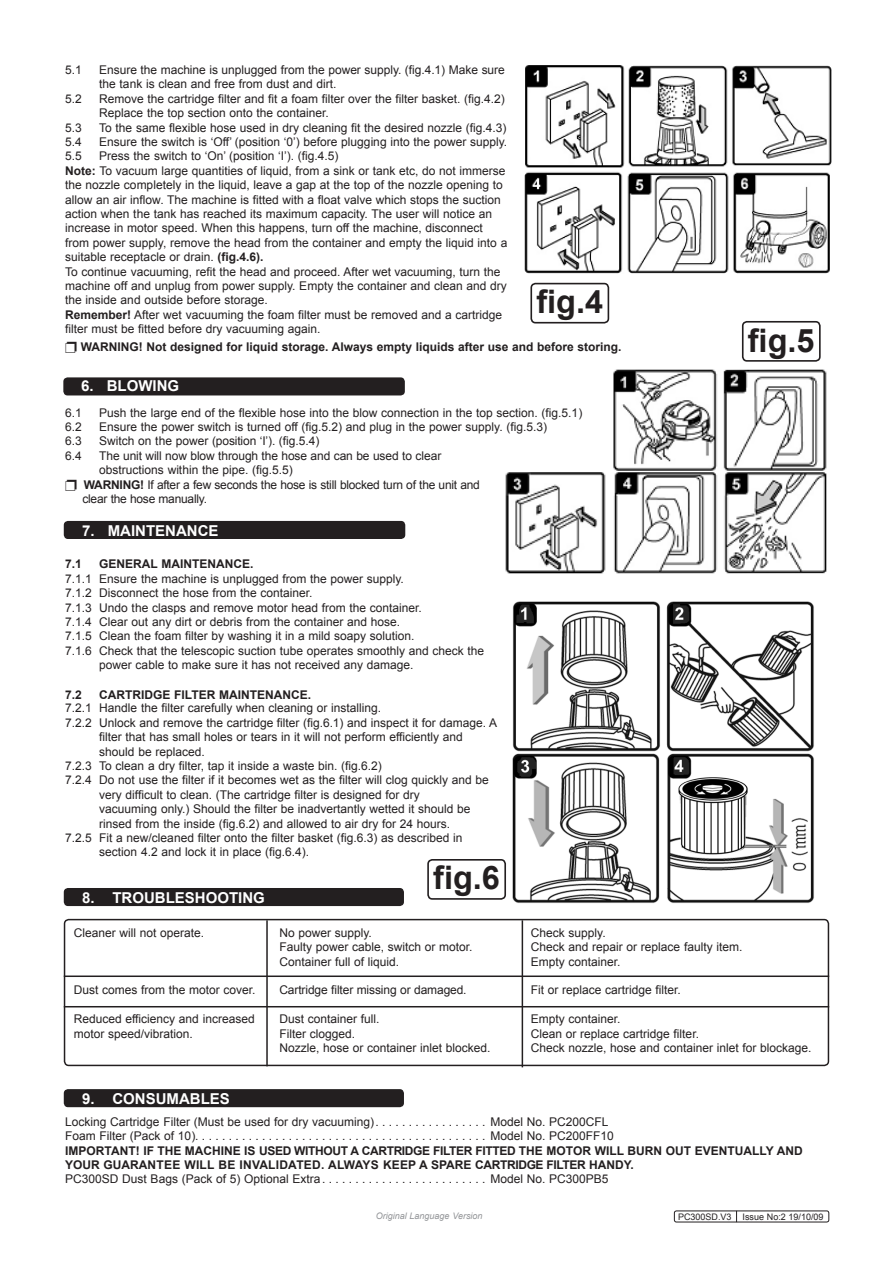
<style>
.page{position:relative;width:893px;height:1263px;background:#fff}
.page>*{position:absolute;margin:0;border:0;box-sizing:border-box;transform-origin:0 0}
.t1{font:700 32.4px "Arial";color:#231f20}
.Chapter_Header{font:700 15px "Arial";color:#fff}
.t2{font:12px/14.4px "Arial";color:#231f20}
.t3{font:700 12px "Arial";color:#231f20}
.t4{font:12px/14.4px "Arial";letter-spacing:-.02em;color:#231f20}
.t5{font:9px "Arial";color:#231f20}
.t6{font:italic 9px "Arial";color:#939598}
.s1{font-weight:700}
</style>
<div class="page">
<div style="left:674px;top:1210px;width:155px;height:12px;border:1px solid #231f20;border-radius:2px"></div>
<div style="left:63px;top:377px;width:342px;height:18px;background:#231f20;border-radius:4px"></div>
<div style="left:64px;top:521px;width:341px;height:18px;background:#231f20;border-radius:4px"></div>
<div style="left:64px;top:888px;width:340px;height:18px;background:#231f20;border-radius:4px"></div>
<div style="left:64px;top:919px;width:765px;height:147px;border:2px solid #231f20;border-radius:4px"></div>
<hr style="left:266px;top:920px;width:2px;height:146px;background:#231f20">
<hr style="left:522px;top:920px;width:1px;height:147px;background:#231f20">
<hr style="left:64px;top:975px;width:765px;height:2px;background:#231f20">
<hr style="left:64px;top:1006px;width:765px;height:1px;background:#231f20">
<div style="left:64px;top:1089px;width:340px;height:18px;background:#231f20;border-radius:4px"></div>
<img style="left:524px;top:65px;width:308px;height:208px">
<img style="left:512px;top:601px;width:302px;height:302px">
<div style="left:530px;top:283px;width:79px;height:40px;border:2px solid #231f20;border-radius:4px"></div>
<div style="left:742px;top:321px;width:79px;height:41px;border:2px solid #231f20;border-radius:4px"></div>
<div style="left:427px;top:859px;width:79px;height:41px;border:2px solid #231f20;border-radius:4px"></div>
<svg style="left:505px;top:369px;width:322px;height:205px"></svg>
<p class="t2" style="left:99px;top:63px;width:407px;text-indent:-34px">5.1 Ensure the machine is unplugged from the power supply. (fig.4.1) Make sure the tank is clean and free from dust and dirt.</p>
<p class="t2" style="left:65px;top:92px;width:441px">5.2 Remove the cartridge filter and fit a foam filter over the filter basket. (fig.4.2)<br>R</p>
<p class="t2" style="left:108px;top:106px;width:222px">eplace the top section onto the container.</p>
<p class="t2" style="left:65px;top:120px;width:443px">5.3 To the same flexible hose used in dry cleaning fit the desired nozzle (fig.4.3)</p>
<p class="t2" style="left:65px;top:135px;width:443px">5.4 Ensure the switch is ‘Off’ (position ‘0’) before plugging into the power supply.</p>
<p class="t2" style="left:65px;top:149px;width:18px">5.5</p>
<p class="t2" style="left:99px;top:149px;width:241px">Press the switch to ‘On’ (position ‘I’). (fig.4.5)</p>
<p class="t2" style="left:65px;top:164px;width:444px"><span class="s1">Note:</span> To vacuum large quantities of liquid, from a sink or tank etc, do not immerse the nozzle completely in the liquid, leave a gap at the top of the nozzle opening to allow an air inflow. The machine is fitted with a float valve which stops the suction action when the tank has reached its maximum capacity. The user will notice an increase in motor speed. When this happens, turn off the machine, disconnect from power supply, remove the head from the container and empty the liquid into a suitable receptacle or drain. <span class="s1">(fig.4.6).</span></p>
<p class="t2" style="left:65px;top:264px;width:443px">To continue vacuuming, refit the head and proceed. After wet vacuuming, turn the machine off and unplug from power supply. Empty the container and clean and dry the inside and outside before storage.</p>
<p class="t2" style="left:65px;top:308px;width:438px"><span class="s1">Remember!</span> After wet vacuuming the foam filter must be removed and a cartridge</p>
<p class="t2" style="left:65px;top:322px;width:257px">filter must be fitted before dry vacuuming again.</p>
<p class="t3" style="left:81px;top:338px;width:542px">WARNING! Not designed for liquid storage. Always empty liquids after use and before storing.</p>
<p class="Chapter_Header" style="left:81px;top:376px;width:25px">6. blowing</p>
<p class="t2" style="left:65px;top:405px;width:18px">6.1</p>
<p class="t2" style="left:99px;top:405px;width:484px">Push the large end of the flexible hose into the blow connection in the top section. (fig.5.1)</p>
<p class="t2" style="left:65px;top:420px;width:483px">6.2 Ensure the power switch is turned off (fig.5.2) and plug in the power supply. (fig.5.3)</p>
<p class="t2" style="left:65px;top:434px;width:18px">6.3</p>
<p class="t2" style="left:99px;top:434px;width:222px">Switch on the power (position ‘I’). (fig.5.4)</p>
<p class="t2" style="left:99px;top:448px;width:344px;text-indent:-34px">6.4 The unit will now blow through the hose and can be used to clear obstructions within the pipe. (fig.5.5)</p>
<p class="t4" style="left:82px;top:477px;width:399px"><span class="s1">WARNING!</span> If after a few seconds the hose is still blocked turn of the unit and clear the hose manually.</p>
<p class="Chapter_Header" style="left:82px;top:520px;width:48px">7. maint</p>
<p class="Chapter_Header" style="left:155px;top:520px;width:22px">enan</p>
<p class="Chapter_Header" style="left:198px;top:520px;width:22px">ce</p>
<p class="t3" style="left:65px;top:556px;width:18px">7.1</p>
<p class="t3" style="left:99px;top:556px;width:156px">GENERAL MAINTENANCE.</p>
<p class="t2" style="left:65px;top:571px;width:340px">7.1.1 Ensure the machine is unplugged from the power supply.</p>
<p class="t2" style="left:65px;top:586px;width:249px">7.1.2 Disconnect the hose from the container.</p>
<p class="t2" style="left:65px;top:600px;width:358px">7.1.3 U ndo the clasps and remove motor head from the container.</p>
<p class="t2" style="left:65px;top:615px;width:336px">7.1.4 Clear out any dirt or debris from the container and hose.</p>
<p class="t2" style="left:65px;top:629px;width:351px">7.1.5 Clean the foam filter by washing it in a mild soapy solution.</p>
<p class="t2" style="left:99px;top:643px;width:386px;text-indent:-34px">7.1.6 Check that the telescopic suction tube operates smoothly and check the power cable to make sure it has not received any damage.</p>
<p class="t3" style="left:65px;top:687px;width:247px">7.2 CARTRIDGE FILTER MAINTENANCE.</p>
<p class="t2" style="left:65px;top:701px;width:317px">7.2.1 Handle the filter carefully when cleaning or installing.</p>
<p class="t2" style="left:99px;top:715px;width:399px;text-indent:-34px">7.2.2 U nlock and remove the cartridge filter (fig.6.1) and inspect it for damage. A filter that has small holes or tears in it will not perform efficiently and should be replaced.</p>
<p class="t2" style="left:65px;top:759px;width:318px">7.2.3 To clean a dry filter, tap it inside a waste bin. (fig.6.2)</p>
<p class="t2" style="left:99px;top:773px;width:391px;text-indent:-34px">7.2.4 Do not use the filter if it becomes wet as the filter will clog quickly and be very difficult to clean. (The cartridge filter is designed for dry<br>vacuuming only.) Should the filter be inadvertantly wetted it should be rinsed from the inside (fig.6.2) and allowed to air dry for 24 hours.</p>
<p class="t2" style="left:99px;top:831px;width:365px;text-indent:-34px">7.2.5 Fit a new/cleaned filter onto the filter basket (fig.6.3) as described in section 4.2 and lock it in place (fig.6.4).</p>
<p class="Chapter_Header" style="left:82px;top:887px;width:184px">8. TROUBLESHOOTING</p>
<p class="t2" style="left:74px;top:925px;width:132px">Cleaner will not operate.</p>
<p class="t1" style="left:536px;top:280px;width:68px">fig.4</p>
<p class="t1" style="left:748px;top:320px;width:68px">fig.5</p>
<p class="t1" style="left:433px;top:856px;width:68px">fig.6</p>
<p class="t2" style="left:531px;top:925px;width:76px">Check supply.</p>
<p class="t2" style="left:531px;top:940px;width:213px">Check and repair or replace faulty item.</p>
<p class="t2" style="left:531px;top:954px;width:91px">Empty container.</p>
<p class="t2" style="left:531px;top:983px;width:152px">Fit or replace cartridge filter.</p>
<p class="t2" style="left:531px;top:1012px;width:91px">Empty container.</p>
<p class="t2" style="left:531px;top:1026px;width:170px">Clean or replace cartridge filter.</p>
<p class="t2" style="left:531px;top:1041px;width:282px">Check nozzle, hose and container inlet for blockage.</p>
<p class="t2" style="left:279px;top:925px;width:94px">No power supply.</p>
<p class="t2" style="left:279px;top:940px;width:195px">Faulty power cable, switch or motor.</p>
<p class="t2" style="left:279px;top:954px;width:121px">Container full of liquid.</p>
<p class="t2" style="left:279px;top:983px;width:189px">Cartridge filter missing or damaged.</p>
<p class="t2" style="left:279px;top:1012px;width:102px">Dust container full.</p>
<p class="t2" style="left:279px;top:1026px;width:77px">Filter clogged.</p>
<p class="t2" style="left:279px;top:1041px;width:213px">Nozzle, hose or container inlet blocked.</p>
<p class="t2" style="left:74px;top:983px;width:183px">Dust comes from the motor cover.</p>
<p class="t2" style="left:74px;top:1012px;width:182px">Reduced efficiency and increased</p>
<p class="t2" style="left:74px;top:1026px;width:121px">motor speed/vibration.</p>
<p class="Chapter_Header" style="left:82px;top:1089px;width:149px">9. CONSUMABLES</p>
<p class="t2" style="left:65px;top:1114px;width:315px">Locking Cartridge Filter (Must be used for dry vacuuming) .................</p>
<p class="t2" style="left:490px;top:1114px;width:112px">Model No. PC200CFL</p>
<p class="t2" style="left:65px;top:1129px;width:135px">Foam Filter (Pack of 10) ............................................</p>
<p class="t2" style="left:490px;top:1129px;width:125px">Model No. PC200FF 10</p>
<p class="t3" style="left:65px;top:1142px;width:639px">IMPORTANT! IF THEMACHINE IS USED WITHOUT A CARTRIDGE FILTER FITTED THE MOTOR WILL BURN OUT EVE</p>
<p class="t3" style="left:719px;top:1142px;width:85px">NTUALLY AND</p>
<p class="t3" style="left:65px;top:1157px;width:570px">YOUR GUARANTEE WILL BE INVALIDATED. ALWAYS KEEP A SPARE CARTRIDGE FILTER HANDY.</p>
<p class="t2" style="left:65px;top:1172px;width:261px">PC300SD Dust Bags (Pack of 5) Optional Extra .........................</p>
<p class="t2" style="left:490px;top:1172px;width:120px">Model No. PC300PB5</p>
<p class="t6" style="left:376px;top:1209px;width:108px">Original Language Version</p>
<p class="t5" style="left:678px;top:1211px;width:147px">PC300SD.V3 Issue No:2 19/10/09</p>
</div>
